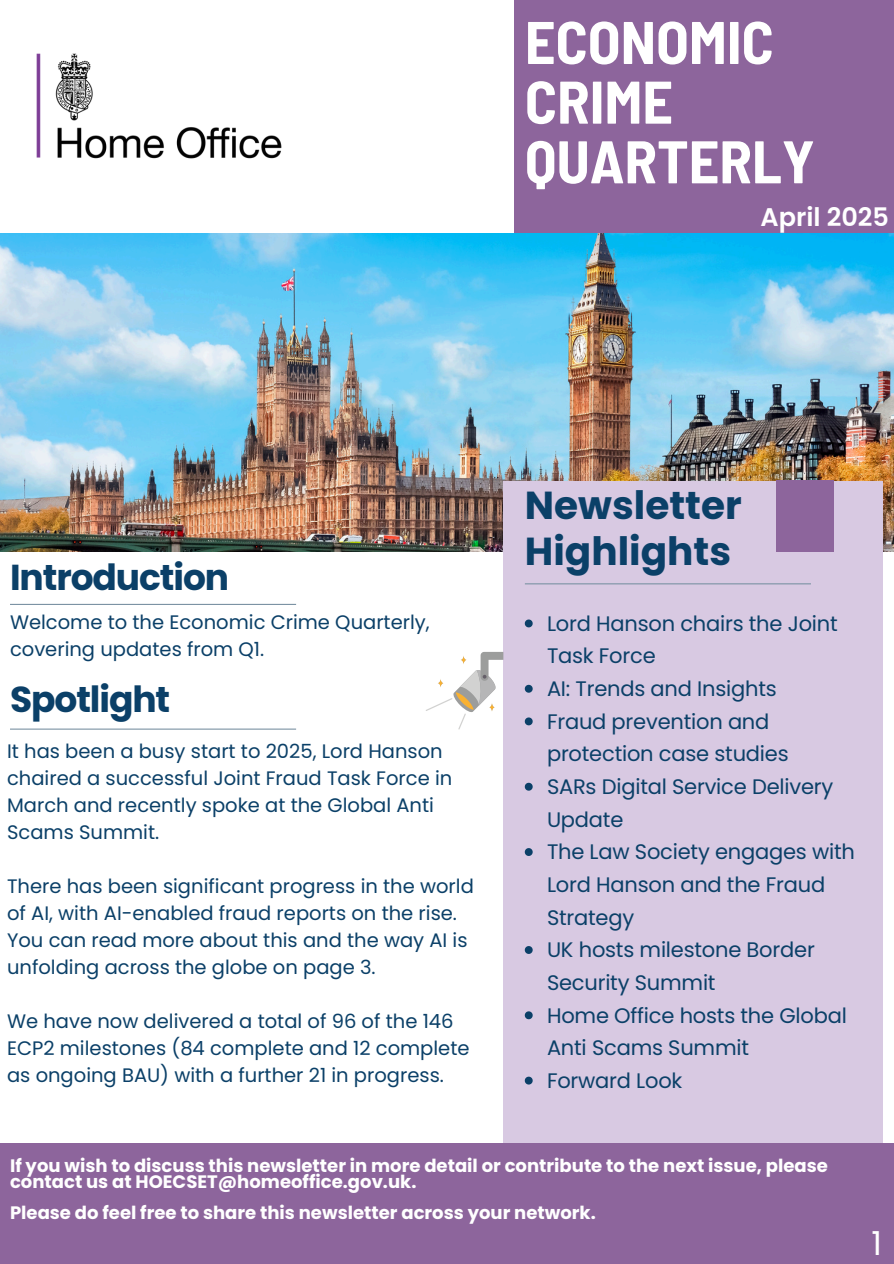
<style>
.page{position:relative;width:894px;height:1264px;background:#fff}
.page>*{position:absolute;margin:0;border:0;box-sizing:border-box;transform-origin:0 0}
.t1{font:700 semi-condensed 60px/59.7px "Barlow";color:#fff}
.t2{font:700 39px/46.2px "Poppins";color:#0b4068}
.t3{font:700 36px "Poppins";letter-spacing:-.03em;color:#0b4068}
.t4{font:33px "Poppins";color:#fff}
.t5{font:600 25.5px "Poppins";color:#fff}
.t6{font:21px/32.7px "Poppins";letter-spacing:-.01em;color:#0b4068}
.t7{font:19.5px/27px "Poppins";color:#0b4068}
.t8{font:700 18px/15.8px "Poppins";color:#fff}
</style>
<div class="page">
<div style="left:514px;top:0;width:379px;height:233px;background:#8d659c"></div>
<div style="left:0;top:1143px;width:893px;height:120px;background:#8d659c"></div>
<img style="left:0;top:233px;width:893px;height:318px">
<div style="left:503px;top:481px;width:378px;height:661px;background:#d8c9e2"></div>
<div style="left:775px;top:481px;width:57px;height:71px;background:#8d659c"></div>
<hr style="left:524px;top:583px;width:286px;height:1px;background:#7c93a4">
<hr style="left:10px;top:604px;width:286px;height:1px;background:#7c93a4">
<img style="left:36px;top:53px;width:246px;height:106px">
<svg style="left:426px;top:652px;width:77px;height:77px"></svg>
<svg style="left:524px;top:619px;width:8px;height:8px"></svg>
<svg style="left:524px;top:684px;width:8px;height:8px"></svg>
<svg style="left:524px;top:717px;width:8px;height:8px"></svg>
<svg style="left:524px;top:782px;width:8px;height:8px"></svg>
<svg style="left:524px;top:848px;width:8px;height:8px"></svg>
<svg style="left:524px;top:946px;width:8px;height:7px"></svg>
<svg style="left:524px;top:1011px;width:8px;height:8px"></svg>
<svg style="left:524px;top:1076px;width:8px;height:8px"></svg>
<hr style="left:10px;top:728px;width:286px;height:1px;background:#7c93a4">
<h3 class="t1" style="left:524px;top:10px;width:291px">ECONOMIC<br>CRIME<br>QUARTERLY</h3>
<h2 class="t5" style="left:760px;top:200px;width:130px">April 2025</h2>
<p class="t3" style="left:10px;top:552px;width:220px">Introduction</p>
<p class="t7" style="left:10px;top:608px;width:421px">Welcome to the Economic Crime Quarterly, covering updates from Q1.</p>
<p class="t3" style="left:10px;top:674px;width:162px">Spotlight</p>
<h2 class="t7" style="left:7px;top:737px;width:446px">It has been a busy start to 2025, Lord Hanson chaired a successful Joint Fraud Task Force in March and recently spoke at the Global Anti Scams Summit.</h2>
<p class="t7" style="left:7px;top:872px;width:468px">There has been significant progress in the world of AI, with AI-enabled fraud reports on the rise.<br>You can read more about this and the way AI is unfolding across the globe on page 3.</p>
<h4 class="t7" style="left:7px;top:1008px;width:464px">We have now delivered a total of 96 of the 146<br>ECP2 milestones (84 complete and 12 complete as ongoing BAU) with a further 21 in progress.</h4>
<h1 class="t2" style="left:524px;top:482px;width:218px">Newsletter<br>Highlights</h1>
<p class="t6" style="left:547px;top:607px;width:292px">Lord Hanson chairs the Joint<br>Task Force</p>
<p class="t6" style="left:547px;top:672px;width:231px">AI: Trends and Insights</p>
<p class="t6" style="left:547px;top:705px;width:243px">Fraud prevention and protection case studies</p>
<p class="t6" style="left:547px;top:770px;width:288px">SARs Digital Service Delivery<br>Update</p>
<p class="t6" style="left:547px;top:835px;width:309px">The Law Society engages with<br>Lord Hanson and the Fraud<br>Strategy</p>
<p class="t6" style="left:547px;top:933px;width:269px">UK hosts milestone Border<br>Security Summit</p>
<p class="t6" style="left:547px;top:998px;width:301px">Home Office hosts the Global<br>Anti Scams Summit</p>
<p class="t6" style="left:547px;top:1064px;width:137px">Forward Look</p>
<p class="t8" style="left:10px;top:1157px;width:819px">If you wish to discuss this newsletter in more detail or contribute to the next issue, please contact us at HOECSET@homeoffice.gov.uk.</p>
<h4 class="t8" style="left:10px;top:1204px;width:587px">Please do feel free to share this newsletter across your network.</h4>
<h2 class="t4" style="left:871px;top:1220px;width:12px">1</h2>
</div>
